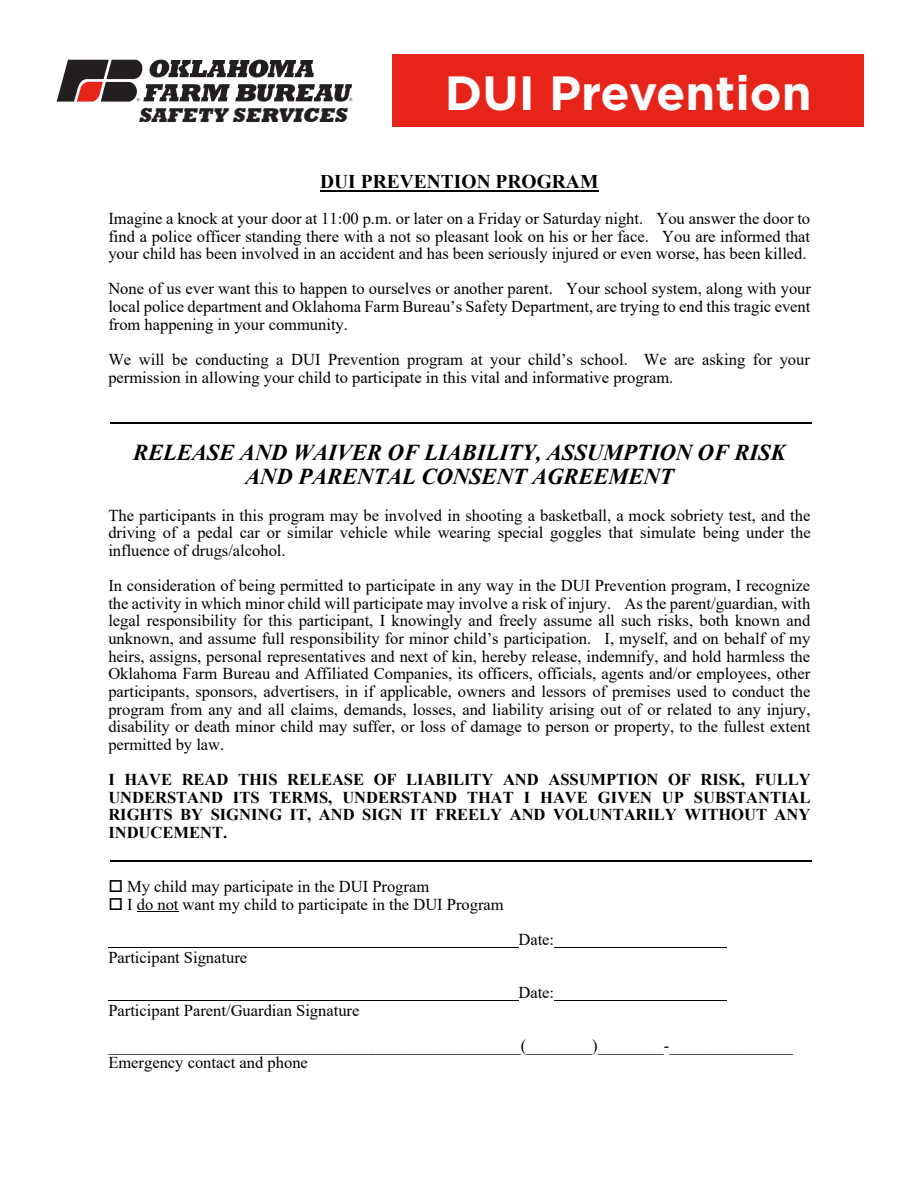
<style>
.page{position:relative;width:918px;height:1188px;background:#fff}
.page>*{position:absolute;margin:0;border:0;box-sizing:border-box;transform-origin:0 0}
.t1{font:700 48px "Gotham";color:#fff}
.t2{font:italic 700 22.65px/24.2px "Times New Roman";letter-spacing:-.005em;color:#000;text-align:center}
.t3{font:italic 800 20.55px "Rockwell";color:#231f20}
.t4{font:700 19.5px "Times New Roman";color:#000}
.t5{font:16.5px/17.7px "Times New Roman";color:#000;text-align:justify}
.t6{font:700 16.5px/17.7px "Times New Roman";color:#000;text-align:justify}
.t7{font:4.5px "Helvetica";color:#231f20}
</style>
<div class="page">
<hr style="left:110px;top:423px;width:702px;height:1px;background:#000">
<hr style="left:110px;top:860px;width:702px;height:2px;background:#000">
<hr style="left:320px;top:190px;width:279px;height:2px;background:#000">
<hr style="left:137px;top:912px;width:42px;height:1px;background:#000">
<hr style="left:108px;top:947px;width:410px;height:1px;background:#000">
<hr style="left:554px;top:947px;width:172px;height:1px;background:#000">
<hr style="left:108px;top:1000px;width:410px;height:1px;background:#000">
<hr style="left:554px;top:1000px;width:172px;height:1px;background:#000">
<div style="left:393px;top:54px;width:471px;height:73px;background:#e72419"></div>
<svg style="left:57px;top:60px;width:295px;height:42px"></svg>
<p class="t7" style="left:349px;top:96px;width:5px">®</p>
<p class="t3" style="left:139px;top:103px;width:214px">SAFETY SERVICES</p>
<p class="t1" style="left:445px;top:61px;width:368px">DUI Prevention</p>
<p class="t4" style="left:320px;top:167px;width:280px">DUI PREVENTION PROGRAM</p>
<p class="t5" style="left:108px;top:209px;width:703px">Imagine a knock at your door at 11:00 p.m. or later on a Friday or Saturday night. You answer the door to find a police officer standing there with a not so pleasant look on his or her face. You are informed that your child has been involved in an accident and has been seriously injured or even worse, has been killed.</p>
<p class="t5" style="left:108px;top:280px;width:704px">None of us ever want this to happen to ourselves or another parent. Your school system, along with your local police department and Oklahoma Farm Bureau’s Safety Department, are trying to end this tragic event from happening in your community.</p>
<p class="t5" style="left:108px;top:350px;width:703px">We will be conducting a DUI Prevention program at your child’s school. We are asking for your permission in allowing your child to participate in this vital and informative program.</p>
<p class="t2" style="left:133px;top:439px;width:654px">RELEASE AND WAIVER OF LIABILITY, ASSUMPTION OF RISK<br>AND PARENTAL CONSENT AGREEMENT</p>
<p class="t5" style="left:108px;top:506px;width:704px">The participants in this program may be involved in shooting a basketball, a mock sobriety test, and the driving of a pedal car or similar vehicle while wearing special goggles that simulate being under the influence of drugs/alcohol.</p>
<p class="t5" style="left:108px;top:576px;width:704px">In consideration of being permitted to participate in any way in the DUI Prevention program, I recognize the activity in which minor child will participate may involve a risk of injury. As the parent/guardian, with legal responsibility for this participant, I knowingly and freely assume all such risks, both known and unknown, and assume full responsibility for minor child’s participation. I, myself, and on behalf of my heirs, assigns, personal representatives and next of kin, hereby release, indemnify, and hold harmless the Oklahoma Farm Bureau and Affiliated Companies, its officers, officials, agents and/or employees, other participants, sponsors, advertisers, in if applicable, owners and lessors of premises used to conduct the program from any and all claims, demands, losses, and liability arising out of or related to any injury, disability or death minor child may suffer, or loss of damage to person or property, to the fullest extent permitted by law.</p>
<p class="t6" style="left:108px;top:770px;width:704px">I HAVE READ THIS RELEASE OF LIABILITY AND ASSUMPTION OF RISK, FULLY UNDERSTAND ITS TERMS, UNDERSTAND THAT I HAVE GIVEN UP SUBSTANTIAL RIGHTS BY SIGNING IT, AND SIGN IT FREELY AND VOLUNTARILY WITHOUT ANY INDUCEMENT.</p>
<p class="t5" style="left:108px;top:877px;width:322px">□ My child may participate in the DUI Program</p>
<p class="t5" style="left:108px;top:895px;width:397px">□ I do not want my child to participate in the DUI Program</p>
<p class="t5" style="left:108px;top:948px;width:140px">Participant Signature</p>
<p class="t5" style="left:518px;top:930px;width:37px">Date:</p>
<p class="t5" style="left:518px;top:983px;width:37px">Date:</p>
<p class="t5" style="left:108px;top:992px;width:686px;line-height:35.2px">Participant Parent/Guardian Signature __________________________________________________(________)________-_______________</p>
<p class="t5" style="left:108px;top:1054px;width:201px">Emergency contact and phone</p>
</div>
